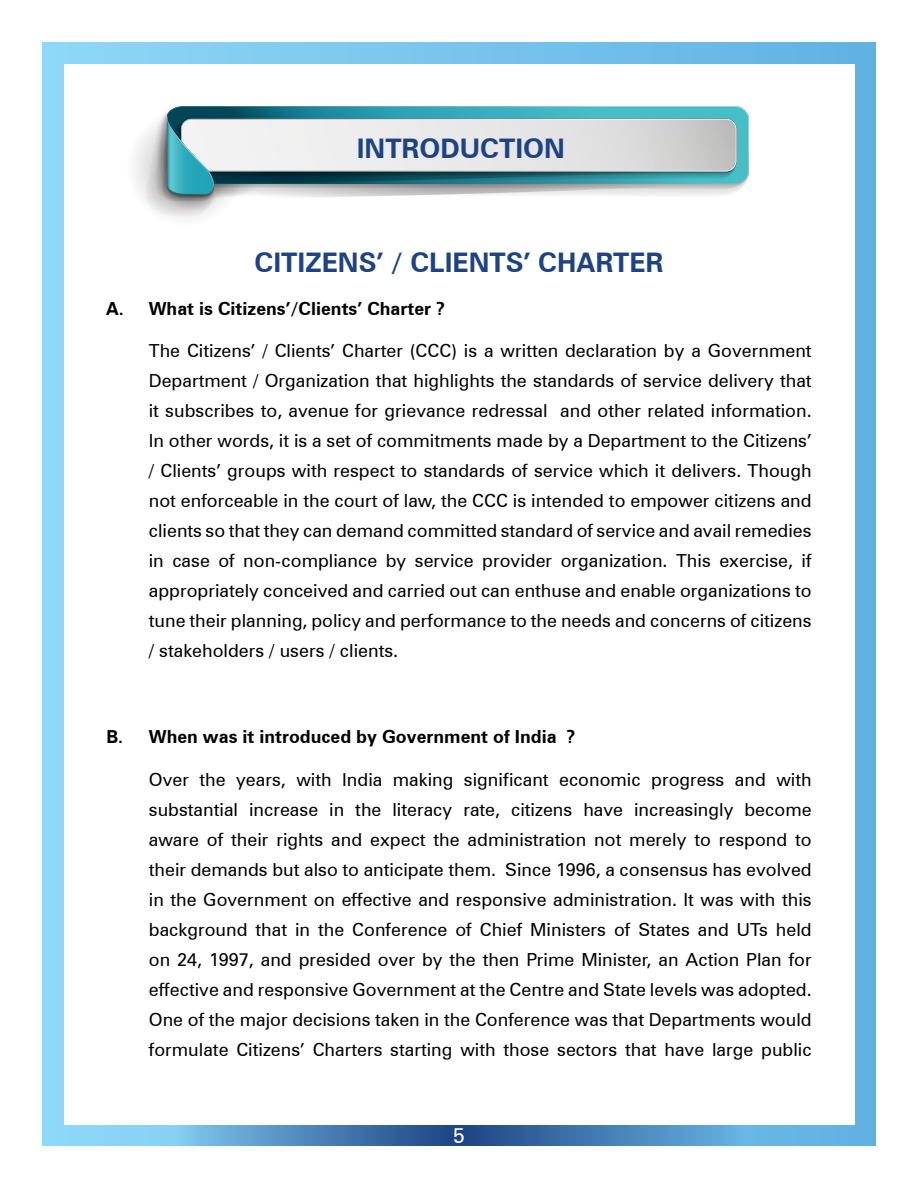
<style>
.page{position:relative;width:918px;height:1188px;background:#fff}
.page>*{position:absolute;margin:0;border:0;box-sizing:border-box;transform-origin:0 0}
.t1{font:700 27px "Zurich BT";color:#1d4384}
.t2{font:21px "Zurich BT";color:#fff}
.t3{font:18px/30px "Zurich BT";color:#000;text-align:justify}
.t4{font:700 18px "Zurich BT";color:#000}
</style>
<div class="page">
<div style="left:0;top:0;width:918px;height:1188px;background:linear-gradient(to right,#fcfeff,#fcfdfe)"></div>
<div style="left:43px;top:43px;width:832px;height:1102px;background:linear-gradient(to right,#90d7f7,#61b1e3)"></div>
<div style="left:64px;top:64px;width:790px;height:1060px;background:#fff"></div>
<svg style="left:107px;top:1125px;width:704px;height:21px;background:#518dc0"></svg>
<svg style="left:134px;top:107px;width:615px;height:111px"></svg>
<h1 class="t1" style="left:357px;top:129px;width:210px">INTRODUCTION</h1>
<h1 class="t1" style="left:255px;top:243px;width:410px">CITIZENS’ / CLIENTS’ CHARTER</h1>
<p class="t4" style="left:106px;top:295px;width:340px">A. What is Citizens’/Clients’ Charter ?</p>
<p class="t3" style="left:149px;top:335px;width:664px">The Citizens’ / Clients’ Charter (CCC) is a written declaration by a Government Department / Organization that highlights the standards of service delivery that it subscribes to, avenue for grievance redressal and other related information.<br>In other words, it is a set of commitments made by a Department to the Citizens’ / Clients’ groups with respect to standards of service which it delivers. Though not enforceable in the court of law, the CCC is intended to empower citizens and clients so that they can demand committed standard of service and avail remedies in case of non-compliance by service provider organization. This exercise, if appropriately conceived and carried out can enthuse and enable organizations to tune their planning, policy and performance to the needs and concerns of citizens / stakeholders / users / clients.</p>
<p class="t4" style="left:106px;top:723px;width:471px">B. When was it introduced by Government of India ?</p>
<p class="t3" style="left:149px;top:763px;width:664px">Over the years, with India making significant economic progress and with substantial increase in the literacy rate, citizens have increasingly become aware of their rights and expect the administration not merely to respond to their demands but also to anticipate them. Since 1996, a consensus has evolved in the Government on effective and responsive administration. It was with this background that in the Conference of Chief Ministers of States and UTs held on 24, 1997, and presided over by the then Prime Minister, an Action Plan for effective and responsive Government at the Centre and State levels was adopted.<br>One of the major decisions taken in the Conference was that Departments would formulate Citizens’ Charters starting with those sectors that have large public</p>
<p class="t2" style="left:453px;top:1120px;width:13px">5</p>
</div>
